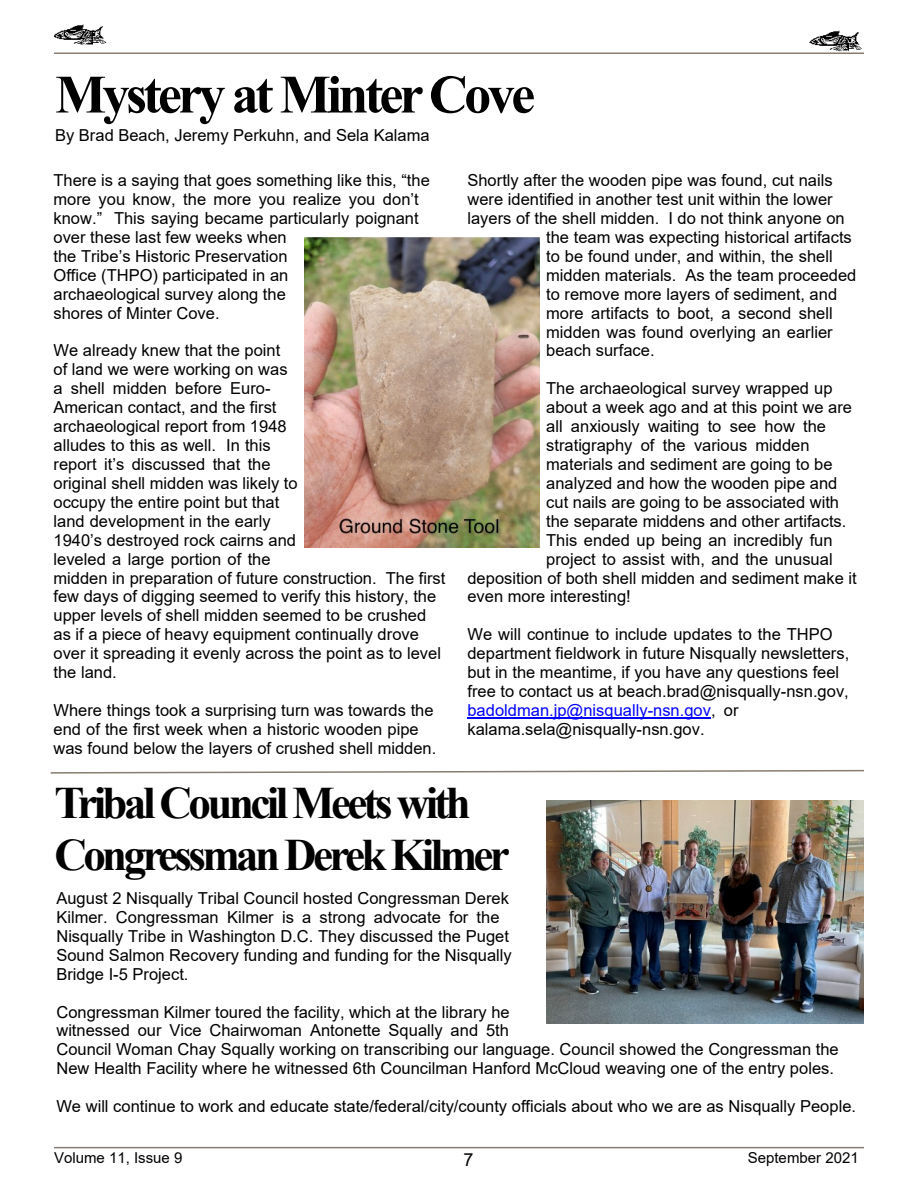
<style>
.page{position:relative;width:918px;height:1188px;background:#fff}
.page>*{position:absolute;margin:0;border:0;box-sizing:border-box;transform-origin:0 0}
.t1{font:700 54px "Times New Roman";letter-spacing:-.065em;color:#000}
.t2{font:700 45px/51.8px "Times New Roman";letter-spacing:-.08em;color:#000}
.t3{font:18px "Arial";color:#000}
.t4{font:16.5px/18.9px "Arial";color:#000}
.t5{font:15px "Arial";color:#000}
.s1{color:#00f}
</style>
<div class="page">
<hr style="left:54px;top:1147px;width:810px;height:1px;background:#877d71">
<hr style="left:54px;top:52px;width:810px;height:2px;background:#877d71">
<img style="left:809px;top:30px;width:53px;height:21px">
<img style="left:53px;top:24px;width:54px;height:21px">
<hr style="left:467px;top:717px;width:244px;height:1px;background:#00f">
<img style="left:305px;top:237px;width:234px;height:310px">
<svg style="left:50px;top:769px;width:814px;height:5px"></svg>
<img style="left:546px;top:800px;width:318px;height:223px">
<h1 class="t1" style="left:55px;top:76px;width:482px">Mystery at Minter Cove</h1>
<p class="t4" style="left:55px;top:128px;width:376px">By Brad Beach, Jeremy Perkuhn, and Sela Kalama</p>
<p class="t4" style="left:54px;top:172px;width:378px">There is a saying that goes something like this, “the more you know, the more you realize you don’t know.” This saying became particularly poignant over these last few weeks when<br>the Tribe’s Historic Preservation<br>Office (THPO) participated in an<br>archaeological survey along the<br>shores of Minter Cove.</p>
<p class="t4" style="left:54px;top:343px;width:393px">We already knew that the point<br>of land we were working on was<br>a shell midden before Euro-<br>American contact, and the first<br>archaeological report from 1948<br>alludes to this as well. In this<br>report it’s discussed that the<br>original shell midden was likely to<br>occupy the entire point but that<br>land development in the early<br>1940’s destroyed rock cairns and<br>leveled a large portion of the<br>midden in preparation of future construction. The first few days of digging seemed to verify this history, the upper levels of shell midden seemed to be crushed as if a piece of heavy equipment continually drove over it spreading it evenly across the point as to level the land.</p>
<p class="t4" style="left:54px;top:702px;width:384px">Where things took a surprising turn was towards the end of the first week when a historic wooden pipe was found below the layers of crushed shell midden.</p>
<p class="t4" style="left:467px;top:172px;width:367px">Shortly after the wooden pipe was found, cut nails</p>
<p class="t4" style="left:467px;top:191px;width:367px">were identified in another test unit within the lower</p>
<p class="t4" style="left:467px;top:210px;width:379px">layers of the shell midden. I do not think anyone on</p>
<p class="t4" style="left:546px;top:229px;width:307px">the team was expecting historical artifacts</p>
<p class="t4" style="left:546px;top:248px;width:288px">to be found under, and within, the shell</p>
<p class="t4" style="left:546px;top:267px;width:312px">midden materials. As the team proceeded</p>
<p class="t4" style="left:546px;top:286px;width:292px">to remove more layers of sediment, and</p>
<p class="t4" style="left:546px;top:305px;width:288px">more artifacts to boot, a second shell</p>
<p class="t4" style="left:546px;top:324px;width:288px">midden was found overlying an earlier</p>
<p class="t4" style="left:546px;top:343px;width:110px">beach surface.</p>
<p class="t4" style="left:546px;top:381px;width:288px">The archaeological survey wrapped up</p>
<p class="t4" style="left:546px;top:400px;width:307px">about a week ago and at this point we are</p>
<p class="t4" style="left:546px;top:418px;width:281px">all anxiously waiting to see how the</p>
<p class="t4" style="left:546px;top:437px;width:265px">stratigraphy of the various midden</p>
<p class="t4" style="left:546px;top:456px;width:288px">materials and sediment are going to be</p>
<p class="t4" style="left:546px;top:475px;width:293px">analyzed and how the wooden pipe and</p>
<p class="t4" style="left:546px;top:494px;width:294px">cut nails are going to be associated with</p>
<p class="t4" style="left:546px;top:513px;width:302px">the separate middens and other artifacts.</p>
<p class="t4" style="left:546px;top:532px;width:288px">This ended up being an incredibly fun</p>
<p class="t4" style="left:546px;top:551px;width:288px">project to assist with, and the unusual</p>
<p class="t4" style="left:467px;top:570px;width:391px">deposition of both shell midden and sediment make it</p>
<p class="t4" style="left:467px;top:589px;width:165px">even more interesting!</p>
<p class="t4" style="left:467px;top:627px;width:383px">We will continue to include updates to the THPO department fieldwork in future Nisqually newsletters, but in the meantime, if you have any questions feel free to contact us at beach.brad@nisqually-nsn.gov, <span class="s1">badoldman.jp@nisqually-nsn.gov</span>, or kalama.sela@nisqually-nsn.gov.</p>
<h2 class="t2" style="left:54px;top:782px;width:457px">Tribal Council Meets with<br>Congressman Derek Kilmer</h2>
<p class="t4" style="left:56px;top:890px;width:457px">August 2 Nisqually Tribal Council hosted Congressman Derek Kilmer. Congressman Kilmer is a strong advocate for the Nisqually Tribe in Washington D.C. They discussed the Puget Sound Salmon Recovery funding and funding for the Nisqually Bridge I-5 Project.</p>
<p class="t4" style="left:56px;top:1004px;width:784px">Congressman Kilmer toured the facility, which at the library he<br>witnessed our Vice Chairwoman Antonette Squally and 5th<br>Council Woman Chay Squally working on transcribing our language. Council showed the Congressman the New Health Facility where he witnessed 6th Councilman Hanford McCloud weaving one of the entry poles.</p>
<p class="t4" style="left:56px;top:1098px;width:801px">We will continue to work and educate state/federal/city/county officials about who we are as Nisqually People.</p>
<p class="t5" style="left:54px;top:1152px;width:130px">Volume 11, Issue 9</p>
<p class="t5" style="left:748px;top:1152px;width:113px">September 2021</p>
<p class="t3" style="left:463px;top:1153px;width:12px">7</p>
</div>
